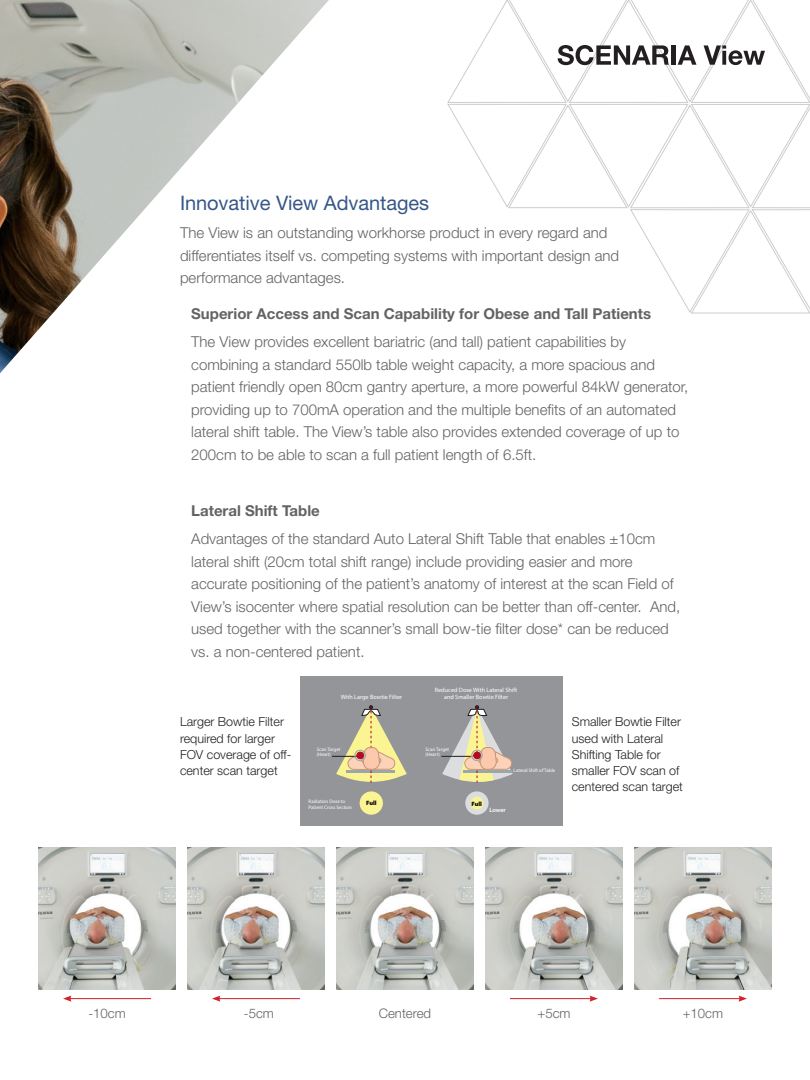
<style>
.page{position:relative;width:810px;height:1080px;background:#fff}
.page>*{position:absolute;margin:0;border:0;box-sizing:border-box;transform-origin:0 0}
.t1{font:20px "Helvetica Neue LT Std";letter-spacing:-.005em;color:#365787}
.t2{font:300 15px/22.5px "Helvetica Neue LT Std";color:#636366}
.t3{font:700 15px "Helvetica Neue LT Std";color:#636366}
.t4{font:300 13.25px "Helvetica Neue LT Std";color:#636366}
.t5{font:300 12.5px/16.2px "Helvetica Neue LT Std";color:#231f20}
.t6{font:6.25px/7.5px "Myriad Pro";color:#fff;text-align:center}
.t7{font:900 6.25px "Myriad Pro";color:#050504}
.t8{font:600 6.25px "Myriad Pro";letter-spacing:-.01em;color:#fff}
.t9{font:5px/5px "Myriad Pro";color:#fff}
</style>
<div class="page">
<svg style="left:447px;top:0;width:363px;height:314px"></svg>
<img style="left:0;top:0;width:329px;height:373px">
<img style="left:39px;top:847px;width:136px;height:142px">
<hr style="left:70px;top:998px;width:81px;height:1px;background:#d1232a">
<svg style="left:63px;top:996px;width:8px;height:6px"></svg>
<hr style="left:218px;top:998px;width:82px;height:1px;background:#d1232a">
<svg style="left:212px;top:996px;width:8px;height:6px"></svg>
<hr style="left:659px;top:998px;width:81px;height:1px;background:#d1232a">
<svg style="left:739px;top:996px;width:8px;height:6px"></svg>
<hr style="left:510px;top:998px;width:82px;height:1px;background:#d1232a">
<svg style="left:590px;top:996px;width:8px;height:6px"></svg>
<div style="left:300px;top:676px;width:263px;height:150px;background:#939598"></div>
<div style="left:360px;top:791px;width:23px;height:24px;background:#faf492;border-radius:50%"></div>
<svg style="left:465px;top:791px;width:24px;height:24px"></svg>
<div style="left:471px;top:797px;width:12px;height:12px;background:#faf492;border-radius:50%"></div>
<hr style="left:441px;top:756px;width:36px;height:1px;background:#211d1e">
<svg style="left:332px;top:705px;width:75px;height:78px"></svg>
<div style="left:357px;top:752px;width:7px;height:7px;background:#b00c22;border-radius:50%"></div>
<div style="left:357px;top:752px;width:7px;height:7px;border:1px solid #b00c22;border-radius:50%"></div>
<div style="left:355px;top:750px;width:11px;height:11px;border:1px solid #9ca5aa;border-radius:50%"></div>
<svg style="left:442px;top:705px;width:71px;height:78px"></svg>
<div style="left:474px;top:752px;width:6px;height:7px;background:#b00c22;border-radius:50%"></div>
<div style="left:473px;top:752px;width:8px;height:7px;border:1px solid #b00c22;border-radius:50%"></div>
<div style="left:471px;top:750px;width:12px;height:11px;border:1px solid #9ca5aa;border-radius:50%"></div>
<svg style="left:558px;top:45px;width:111px;height:20px"></svg>
<hr style="left:672px;top:45px;width:4px;height:20px;background:#231f20">
<svg style="left:678px;top:45px;width:18px;height:20px"></svg>
<svg style="left:704px;top:45px;width:61px;height:20px"></svg>
<img style="left:188px;top:847px;width:136px;height:142px">
<img style="left:337px;top:847px;width:136px;height:142px">
<img style="left:486px;top:847px;width:136px;height:142px">
<img style="left:635px;top:847px;width:136px;height:142px">
<p class="t1" style="left:180px;top:191px;width:251px">Innovative View Advantages</p>
<p class="t2" style="left:180px;top:221px;width:441px">The View is an outstanding workhorse product in every regard and differentiates itself vs. competing systems with important design and performance advantages.</p>
<p class="t3" style="left:191px;top:305px;width:461px">Superior Access and Scan Capability for Obese and Tall Patients</p>
<p class="t2" style="left:191px;top:330px;width:499px">The View provides excellent bariatric (and tall) patient capabilities by combining a standard 550lb table weight capacity, a more spacious and patient friendly open 80cm gantry aperture, a more powerful 84kW generator, providing up to 700mA operation and the multiple benefits of an automated lateral shift table. The View’s table also provides extended coverage of up to 200cm to be able to scan a full patient length of 6.5ft.</p>
<p class="t3" style="left:191px;top:501px;width:130px">Lateral Shift Table</p>
<p class="t2" style="left:191px;top:527px;width:491px">Advantages of the standard Auto Lateral Shift Table that enables ±10cm lateral shift (20cm total shift range) include providing easier and more accurate positioning of the patient’s anatomy of interest at the scan Field of View’s isocenter where spatial resolution can be better than off-center. And, used together with the scanner’s small bow-tie filter dose* can be reduced vs. a non-centered patient.</p>
<p class="t6" style="left:341px;top:693px;width:63px">With Large Bowtie Filter</p>
<p class="t6" style="left:435px;top:686px;width:84px">Reduced Dose With Lateral Shift and Smaller Bowtie Filter</p>
<p class="t5" style="left:180px;top:714px;width:113px">Larger Bowtie Filter required for larger<br>FOV coverage of off&shy;center scan target</p>
<p class="t5" style="left:572px;top:714px;width:113px">Smaller Bowtie Filter used with Lateral<br>Shifting Table for smaller FOV scan of centered scan target</p>
<p class="t9" style="left:317px;top:747px;width:25px">Scan Target (Heart)</p>
<p class="t9" style="left:425px;top:747px;width:25px">Scan Target (Heart)</p>
<p class="t9" style="left:514px;top:767px;width:43px">Lateral Shift of Table</p>
<p class="t9" style="left:309px;top:798px;width:45px;line-height:6px">Radiation Dose to<br>Patient Cross Section</p>
<p class="t7" style="left:366px;top:799px;width:12px">Full</p>
<p class="t7" style="left:472px;top:800px;width:12px">Full</p>
<p class="t8" style="left:489px;top:806px;width:18px">Lower</p>
<p class="t4" style="left:88px;top:1005px;width:39px">-10cm</p>
<p class="t4" style="left:244px;top:1005px;width:32px">-5cm</p>
<p class="t4" style="left:379px;top:1005px;width:54px">Centered</p>
<p class="t4" style="left:537px;top:1005px;width:35px">+5cm</p>
<p class="t4" style="left:683px;top:1005px;width:42px">+10cm</p>
</div>
